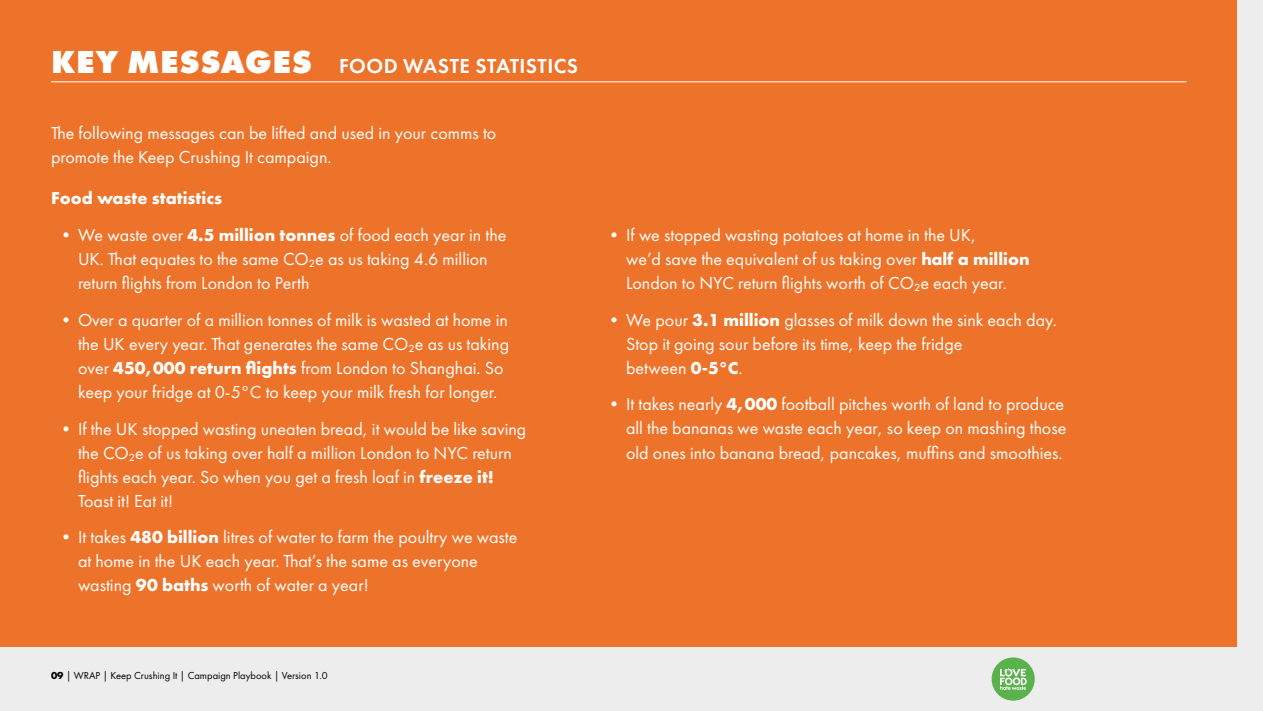
<style>
.page{position:relative;width:1263px;height:711px;background:#fff}
.page>*{position:absolute;margin:0;border:0;box-sizing:border-box;transform-origin:0 0}
.t1{font:600 21px "Futura PT";letter-spacing:.02em;color:#fff}
.t2{font:18px/24px "Futura PT";color:#fff}
.t3{font:700 18px "Futura PT";color:#fff}
.t4{font:10.5px "Futura PT";color:#000}
.s1{font-weight:800;font-size:33px}
.s2{font-weight:700}
</style>
<div class="page">
<div style="left:0;top:0;width:1263px;height:707px;background:#ee732a"></div>
<hr style="left:51px;top:81px;width:1135px;height:1px;background:#fff">
<div style="left:0;top:646px;width:1263px;height:64px;background:#ededed"></div>
<div style="left:1237px;top:0;width:26px;height:710px;background:#ededed"></div>
<div style="left:991px;top:657px;width:44px;height:43px;background:#5ab24d;border-radius:50%"></div>
<svg style="left:1000px;top:668px;width:27px;height:21px"></svg>
<p class="t1" style="left:51px;top:53px;width:528px"><span class="s1">KEY MESSAGES</span> FOOD WASTE STATISTICS</p>
<p class="t2" style="left:51px;top:120px;width:447px">The following messages can be lifted and used in your comms to promote the Keep Crushing It campaign.</p>
<p class="t3" style="left:51px;top:186px;width:173px">Food waste statistics</p>
<p class="t2" style="left:78px;top:222px;width:430px;text-indent:-21px">• We waste over <span class="s2">4.5 million tonnes</span> of food each year in the<br>UK. That equates to the same CO₂e as us taking 4.6 million return flights from London to Perth</p>
<p class="t2" style="left:78px;top:307px;width:433px;text-indent:-21px">• Over a quarter of a million tonnes of milk is wasted at home in the UK every year. That generates the same CO₂e as us taking over <span class="s2">450,000 return flights</span> from London to Shanghai. So keep your fridge at 0-5°C to keep your milk fresh for longer.</p>
<p class="t2" style="left:78px;top:416px;width:450px;text-indent:-21px">• If the UK stopped wasting uneaten bread, it would be like saving the CO₂e of us taking over half a million London to NYC return flights each year. So when you get a fresh loaf in <span class="s2">freeze it!<br></span>Toast it! Eat it!</p>
<p class="t2" style="left:78px;top:525px;width:441px;text-indent:-21px">• It takes <span class="s2">480 billion</span> litres of water to farm the poultry we waste at home in the UK each year. That’s the same as everyone wasting <span class="s2">90 baths</span> worth of water a year!</p>
<p class="t4" style="left:51px;top:668px;width:278px"><span class="s2">09</span> | WRAP | Keep Crushing It | Campaign Playbook | Version 1.0</p>
<p class="t2" style="left:626px;top:222px;width:405px;text-indent:-21px">• If we stopped wasting potatoes at home in the UK,<br>we’d save the equivalent of us taking over <span class="s2">half a million<br></span>London to NYC return flights worth of CO₂e each year.</p>
<p class="t2" style="left:626px;top:307px;width:432px;text-indent:-21px">• We pour <span class="s2">3.1 million</span> glasses of milk down the sink each day.<br>Stop it going sour before its time, keep the fridge<br>between <span class="s2">0-5°C</span>.</p>
<p class="t2" style="left:626px;top:392px;width:442px;text-align:justify;text-indent:-21px">• It takes nearly <span class="s2">4,000</span> football pitches worth of land to produce all the bananas we waste each year, so keep on mashing those old ones into banana bread, pancakes, muffins and smoothies.</p>
</div>
